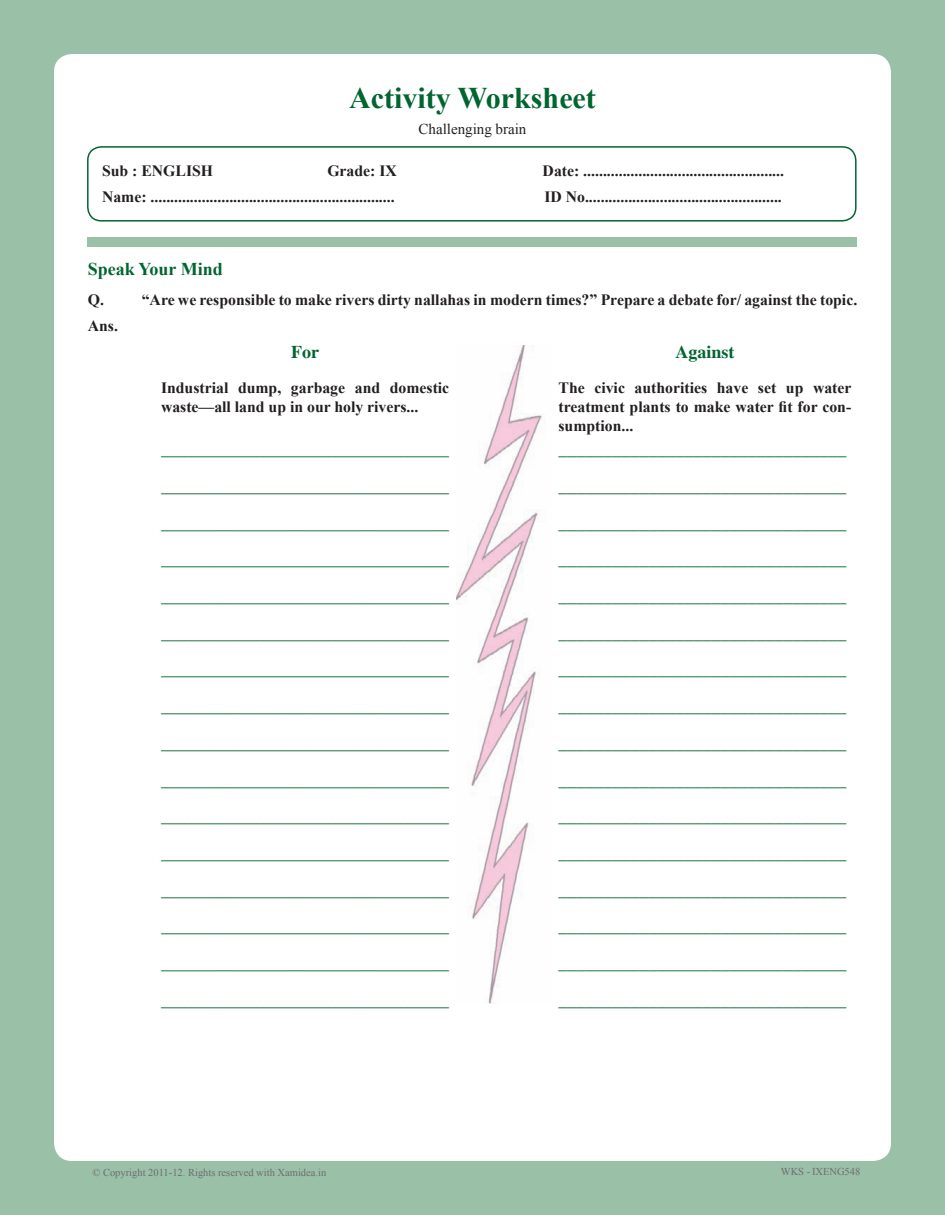
<style>
.page{position:relative;width:945px;height:1215px;background:#9bc0a8}
.page>*{position:absolute;margin:0;border:0;box-sizing:border-box;transform-origin:0 0}
.t1{font:700 30px "Times New Roman";color:#00652e}
.t2{font:700 18px "Times";color:#00652e}
.Choice{font:700 18px "Times New Roman";color:#00652e}
.Body{font:700 15.75px/18.9px "Times New Roman";color:#231f20}
.t3{font:15px "Times New Roman";color:#231f20}
.t4{font:10.5px "Times New Roman";color:#6c6d70}
</style>
<div class="page">
<div style="left:54px;top:54px;width:837px;height:1107px;background:#fff;border-radius:18px"></div>
<div style="left:88px;top:237px;width:769px;height:10px;background:#9bc0a8"></div>
<div style="left:87px;top:146px;width:770px;height:76px;border:2px solid #00652e;border-radius:14px"></div>
<img style="left:457px;top:346px;width:87px;height:658px">
<h1 class="t1" style="left:349px;top:77px;width:248px">Activity Worksheet</h1>
<p class="t3" style="left:419px;top:119px;width:109px">Challenging brain</p>
<p class="Body" style="left:102px;top:161px;width:113px">Sub : ENGLISH</p>
<p class="Body" style="left:327px;top:161px;width:71px">Grade: IX</p>
<p class="Body" style="left:543px;top:161px;width:243px">Date: ...................................................</p>
<p class="Body" style="left:102px;top:187px;width:294px">Name: ..............................................................</p>
<p class="Body" style="left:544px;top:187px;width:239px">ID No..................................................</p>
<p class="Choice" style="left:88px;top:257px;width:137px">Speak Your Mind</p>
<p class="Body" style="left:88px;top:290px;width:18px">Q.</p>
<p class="Body" style="left:142px;top:290px;width:717px">“Are we responsible to make rivers dirty nallahas in modern times?” Prepare a debate for/ against the topic.</p>
<p class="Body" style="left:88px;top:315px;width:32px">Ans.</p>
<p class="t2" style="left:291px;top:341px;width:29px">For</p>
<p class="t2" style="left:675px;top:341px;width:61px">Against</p>
<p class="Body" style="left:161px;top:378px;width:290px">Industrial dump, garbage and domestic waste—all land up in our holy rivers...</p>
<p class="Body" style="left:559px;top:378px;width:295px;text-align:justify">The civic authorities have set up water treatment plants to make water fit for con&shy;sumption...</p>
<p class="t2" style="left:161px;top:439px;width:289px">________________________________</p>
<p class="t2" style="left:559px;top:439px;width:290px">________________________________</p>
<p class="t2" style="left:161px;top:475px;width:289px">________________________________</p>
<p class="t2" style="left:559px;top:475px;width:290px">________________________________</p>
<p class="t2" style="left:161px;top:512px;width:289px">________________________________</p>
<p class="t2" style="left:559px;top:512px;width:290px">________________________________</p>
<p class="t2" style="left:161px;top:549px;width:289px">________________________________</p>
<p class="t2" style="left:559px;top:549px;width:290px">________________________________</p>
<p class="t2" style="left:161px;top:585px;width:289px">________________________________</p>
<p class="t2" style="left:559px;top:585px;width:290px">________________________________</p>
<p class="t2" style="left:161px;top:622px;width:289px">________________________________</p>
<p class="t2" style="left:559px;top:622px;width:290px">________________________________</p>
<p class="t2" style="left:161px;top:659px;width:289px">________________________________</p>
<p class="t2" style="left:559px;top:659px;width:290px">________________________________</p>
<p class="t2" style="left:161px;top:695px;width:289px">________________________________</p>
<p class="t2" style="left:559px;top:695px;width:290px">________________________________</p>
<p class="t2" style="left:161px;top:732px;width:289px">________________________________</p>
<p class="t2" style="left:559px;top:732px;width:290px">________________________________</p>
<p class="t2" style="left:161px;top:769px;width:289px">________________________________</p>
<p class="t2" style="left:559px;top:769px;width:290px">________________________________</p>
<p class="t2" style="left:161px;top:806px;width:289px">________________________________</p>
<p class="t2" style="left:559px;top:806px;width:290px">________________________________</p>
<p class="t2" style="left:161px;top:842px;width:289px">________________________________</p>
<p class="t2" style="left:559px;top:842px;width:290px">________________________________</p>
<p class="t2" style="left:161px;top:879px;width:289px">________________________________</p>
<p class="t2" style="left:559px;top:879px;width:290px">________________________________</p>
<p class="t2" style="left:161px;top:916px;width:289px">________________________________</p>
<p class="t2" style="left:559px;top:916px;width:290px">________________________________</p>
<p class="t2" style="left:161px;top:952px;width:289px">________________________________</p>
<p class="t2" style="left:559px;top:952px;width:290px">________________________________</p>
<p class="t2" style="left:161px;top:989px;width:289px">________________________________</p>
<p class="t2" style="left:559px;top:989px;width:290px">________________________________</p>
<p class="t4" style="left:92px;top:1165px;width:235px">© Copyright 2011-12. Rights reserved with Xamidea.in</p>
<p class="t4" style="left:781px;top:1164px;width:81px">WKS - IXENG548</p>
</div>
